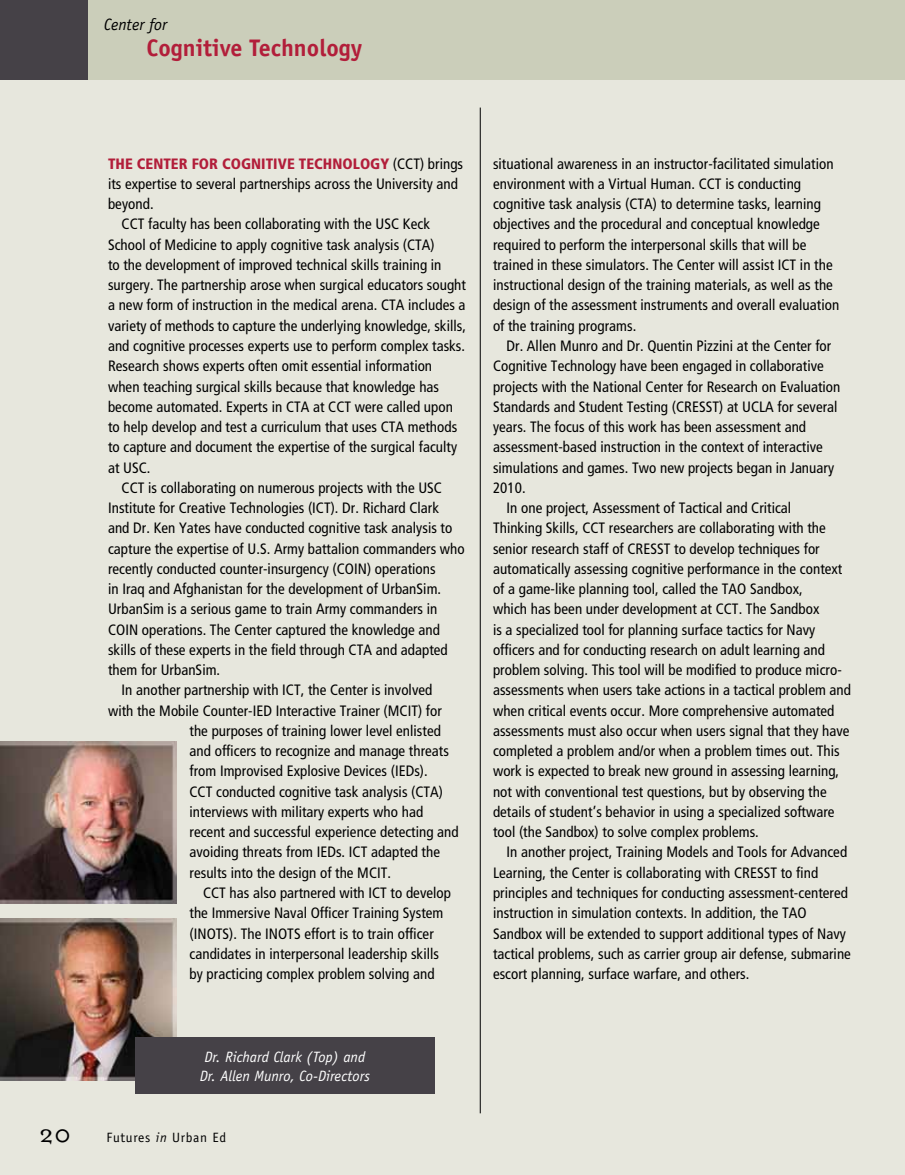
<style>
.page{position:relative;width:905px;height:1175px;background:#fff}
.page>*{position:absolute;margin:0;border:0;box-sizing:border-box;transform-origin:0 0}
.t1{font:700 24px "Officina Sans";color:#b21e3a}
.t2{font:italic 16.5px "Officina Sans";color:#000}
.t3{font:condensed 15px/20.2px "Frutiger";letter-spacing:.005em;color:#000}
.t4{font:italic 15px/19.5px "Officina Sans";color:#fff;text-align:center}
.t5{font:900 condensed 15px "Frutiger";letter-spacing:.005em;color:#b21e3a}
.t6{font:13.5px "Officina Sans";letter-spacing:.05em;color:#000}
.s1{font-family:"Mrs Eaves Roman";font-size:28.5px}
.s2{font-style:italic}
</style>
<div class="page">
<div style="left:0;top:0;width:904px;height:1174px;background:#e7e7dd"></div>
<div style="left:88px;top:0;width:816px;height:79px;background:#cbceba"></div>
<div style="left:0;top:0;width:88px;height:79px;background:#454147"></div>
<hr style="left:480px;top:108px;width:1px;height:1005px;background:#000">
<img style="left:0;top:741px;width:176px;height:162px">
<img style="left:0;top:918px;width:176px;height:162px">
<div style="left:135px;top:1037px;width:299px;height:57px;background:#454147"></div>
<p class="t2" style="left:104px;top:15px;width:65px">Center for</p>
<h1 class="t1" style="left:146px;top:32px;width:218px">Cognitive Technology</h1>
<p class="t5" style="left:108px;top:154px;width:47px">THE CENTER</p>
<p class="t5" style="left:192px;top:154px;width:10px">FOR</p>
<p class="t5" style="left:222px;top:154px;width:18px">COGNITIVE</p>
<p class="t5" style="left:299px;top:154px;width:18px">TECHNOLOGY</p>
<p class="t3" style="left:393px;top:153px;width:72px">(CCT) brings</p>
<p class="t3" style="left:108px;top:174px;width:351px">its expertise to several partnerships across the University and</p>
<p class="t3" style="left:108px;top:194px;width:47px">beyond.</p>
<p class="t3" style="left:122px;top:214px;width:310px">CCT faculty has been collaborating with the USC Keck</p>
<p class="t3" style="left:108px;top:234px;width:328px">School of Medicine to apply cognitive task analysis (CTA)</p>
<p class="t3" style="left:108px;top:255px;width:335px">to the development of improved technical skills training in</p>
<p class="t3" style="left:108px;top:275px;width:359px">surgery. The partnership arose when surgical educators sought</p>
<p class="t3" style="left:108px;top:295px;width:359px">a new form of instruction in the medical arena. CTA includes a</p>
<p class="t3" style="left:108px;top:315px;width:359px">variety of methods to capture the underlying knowledge, skills,</p>
<p class="t3" style="left:108px;top:336px;width:358px">and cognitive processes experts use to perform complex tasks.</p>
<p class="t3" style="left:108px;top:356px;width:325px">Research shows experts often omit essential information</p>
<p class="t3" style="left:108px;top:376px;width:332px">when teaching surgical skills because that knowledge has</p>
<p class="t3" style="left:108px;top:396px;width:346px">become automated. Experts in CTA at CCT were called upon</p>
<p class="t3" style="left:108px;top:417px;width:351px">to help develop and test a curriculum that uses CTA methods</p>
<p class="t3" style="left:108px;top:437px;width:350px">to capture and document the expertise of the surgical faculty</p>
<p class="t3" style="left:108px;top:457px;width:44px">at USC.</p>
<p class="t3" style="left:122px;top:477px;width:322px">CCT is collaborating on numerous projects with the USC</p>
<p class="t3" style="left:108px;top:498px;width:332px">Institute for Creative Technologies (ICT). Dr. Richard Clark</p>
<p class="t3" style="left:108px;top:518px;width:346px">and Dr. Ken Yates have conducted cognitive task analysis to</p>
<p class="t3" style="left:108px;top:538px;width:358px">capture the expertise of U.S. Army battalion commanders who</p>
<p class="t3" style="left:108px;top:558px;width:329px">recently conducted counter-insurgency (COIN) operations</p>
<p class="t3" style="left:108px;top:579px;width:334px">in Iraq and Afghanistan for the development of UrbanSim.</p>
<p class="t3" style="left:108px;top:599px;width:331px">UrbanSim is a serious game to train Army commanders in</p>
<p class="t3" style="left:108px;top:619px;width:333px">COIN operations. The Center captured the knowledge and</p>
<p class="t3" style="left:108px;top:639px;width:341px">skills of these experts in the field through CTA and adapted</p>
<p class="t3" style="left:108px;top:660px;width:114px">them for UrbanSim.</p>
<p class="t3" style="left:122px;top:680px;width:312px">In another partnership with ICT, the Center is involved</p>
<p class="t3" style="left:108px;top:700px;width:335px">with the Mobile Counter-IED Interactive Trainer (MCIT) for</p>
<p class="t3" style="left:189px;top:720px;width:253px">the purposes of training lower level enlisted</p>
<p class="t3" style="left:189px;top:741px;width:261px">and officers to recognize and manage threats</p>
<p class="t3" style="left:189px;top:761px;width:240px">from Improvised Explosive Devices (IEDs).</p>
<p class="t3" style="left:189px;top:781px;width:255px">CCT conducted cognitive task analysis (CTA)</p>
<p class="t3" style="left:189px;top:801px;width:235px">interviews with military experts who had</p>
<p class="t3" style="left:189px;top:822px;width:271px">recent and successful experience detecting and</p>
<p class="t3" style="left:189px;top:842px;width:252px">avoiding threats from IEDs. ICT adapted the</p>
<p class="t3" style="left:189px;top:862px;width:203px">results into the design of the MCIT.</p>
<p class="t3" style="left:203px;top:882px;width:249px">CCT has also partnered with ICT to develop</p>
<p class="t3" style="left:189px;top:903px;width:255px">the Immersive Naval Officer Training System</p>
<p class="t3" style="left:189px;top:923px;width:246px">(INOTS). The INOTS effort is to train officer</p>
<p class="t3" style="left:189px;top:943px;width:251px">candidates in interpersonal leadership skills</p>
<p class="t3" style="left:189px;top:963px;width:247px">by practicing complex problem solving and</p>
<p class="t3" style="left:493px;top:153px;width:348px">situational awareness in an instructor-facilitated simulation environment with a Virtual Human. CCT is conducting cognitive task analysis (CTA) to determine tasks, learning objectives and the procedural and conceptual knowledge required to perform the interpersonal skills that will be trained in these simulators. The Center will assist ICT in the instructional design of the training materials, as well as the design of the assessment instruments and overall evaluation of the training programs.</p>
<p class="t3" style="left:506px;top:336px;width:326px">Dr. Allen Munro and Dr. Quentin Pizzini at the Center for</p>
<p class="t3" style="left:493px;top:356px;width:332px">Cognitive Technology have been engaged in collaborative</p>
<p class="t3" style="left:493px;top:376px;width:349px">projects with the National Center for Research on Evaluation</p>
<p class="t3" style="left:493px;top:396px;width:346px">Standards and Student Testing (CRESST) at UCLA for several</p>
<p class="t3" style="left:493px;top:417px;width:315px">years. The focus of this work has been assessment and</p>
<p class="t3" style="left:493px;top:437px;width:331px">assessment-based instruction in the context of interactive</p>
<p class="t3" style="left:493px;top:457px;width:342px">simulations and games. Two new projects began in January</p>
<p class="t3" style="left:493px;top:477px;width:34px">2010.</p>
<p class="t3" style="left:506px;top:498px;width:286px">In one project, Assessment of Tactical and Critical</p>
<p class="t3" style="left:493px;top:518px;width:334px">Thinking Skills, CCT researchers are collaborating with the</p>
<p class="t3" style="left:493px;top:538px;width:328px">senior research staff of CRESST to develop techniques for</p>
<p class="t3" style="left:493px;top:558px;width:351px">automatically assessing cognitive performance in the context</p>
<p class="t3" style="left:493px;top:579px;width:311px">of a game-like planning tool, called the TAO Sandbox,</p>
<p class="t3" style="left:493px;top:599px;width:328px">which has been under development at CCT. The Sandbox</p>
<p class="t3" style="left:493px;top:619px;width:324px">is a specialized tool for planning surface tactics for Navy</p>
<p class="t3" style="left:493px;top:639px;width:333px">officers and for conducting research on adult learning and</p>
<p class="t3" style="left:493px;top:660px;width:350px">problem solving. This tool will be modified to produce micro-</p>
<p class="t3" style="left:493px;top:680px;width:359px">assessments when users take actions in a tactical problem and</p>
<p class="t3" style="left:493px;top:700px;width:343px">when critical events occur. More comprehensive automated</p>
<p class="t3" style="left:493px;top:720px;width:358px">assessments must also occur when users signal that they have</p>
<p class="t3" style="left:493px;top:741px;width:348px">completed a problem and/or when a problem times out. This</p>
<p class="t3" style="left:493px;top:761px;width:348px">work is expected to break new ground in assessing learning,</p>
<p class="t3" style="left:493px;top:781px;width:335px">not with conventional test questions, but by observing the</p>
<p class="t3" style="left:493px;top:801px;width:343px">details of student’s behavior in using a specialized software</p>
<p class="t3" style="left:493px;top:822px;width:267px">tool (the Sandbox) to solve complex problems.</p>
<p class="t3" style="left:506px;top:842px;width:342px">In another project, Training Models and Tools for Advanced</p>
<p class="t3" style="left:493px;top:862px;width:327px">Learning, the Center is collaborating with CRESST to find</p>
<p class="t3" style="left:493px;top:882px;width:356px">principles and techniques for conducting assessment-centered</p>
<p class="t3" style="left:493px;top:903px;width:315px">instruction in simulation contexts. In addition, the TAO</p>
<p class="t3" style="left:493px;top:923px;width:354px">Sandbox will be extended to support additional types of Navy</p>
<p class="t3" style="left:493px;top:943px;width:359px">tactical problems, such as carrier group air defense, submarine</p>
<p class="t3" style="left:493px;top:963px;width:258px">escort planning, surface warfare, and others.</p>
<p class="t4" style="left:200px;top:1047px;width:172px">Dr. Richard Clark (Top) and<br>Dr. Allen Munro, Co-Directors</p>
<p class="t6" style="left:39px;top:1129px;width:188px"><span class="s1">20</span> Futures <span class="s2">in</span> Urban Ed</p>
</div>
